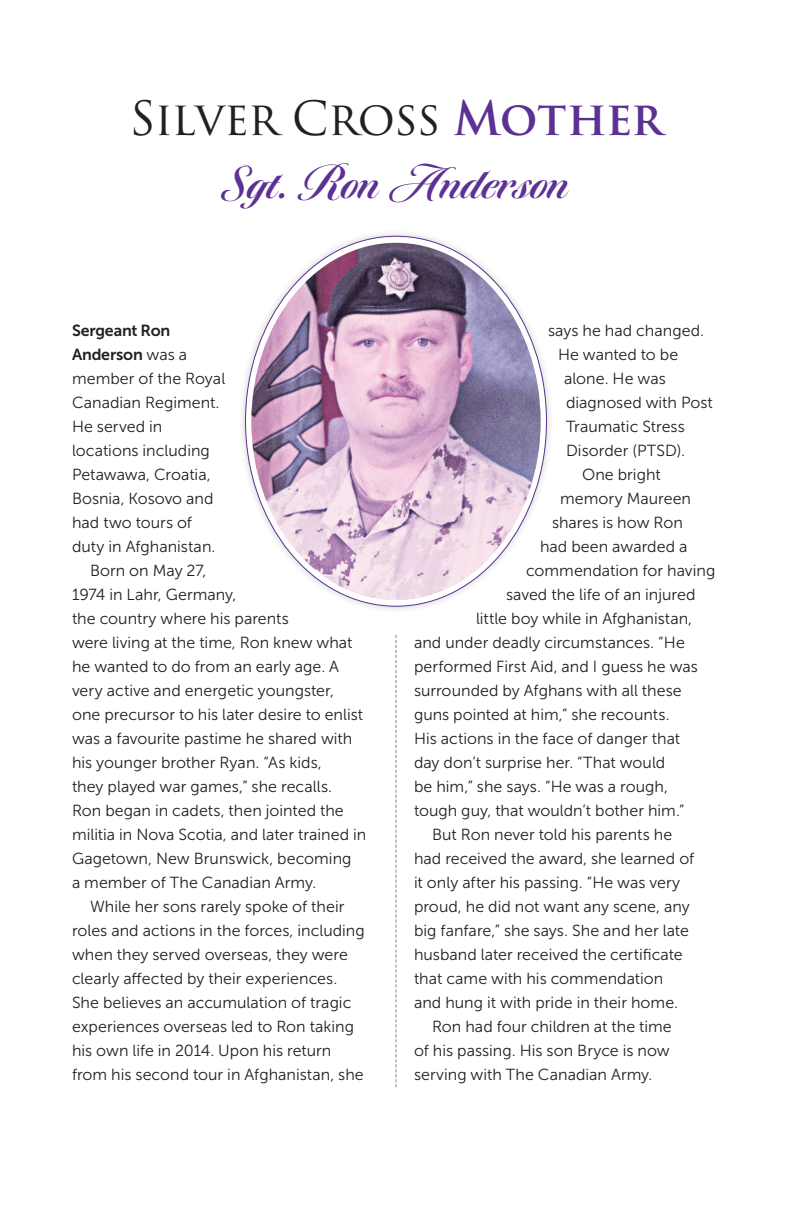
<style>
.page{position:relative;width:792px;height:1224px;background:#fff}
.page>*{position:absolute;margin:0;border:0;box-sizing:border-box;transform-origin:0 0}
.t1{font:700 48px "Tangier";letter-spacing:.01em;color:#5c3193}
.t2{font:46px "Trajan Pro 3";letter-spacing:-.02em;color:#231f20}
.Normal_text{font:16px/24px "Museo Sans 300";color:#231f20}
.s1{font-weight:600;color:#5c3193}
.s2{font-family:"Museo Sans 700"}
</style>
<div class="page">
<svg style="left:396px;top:635px;width:1px;height:452px"></svg>
<div style="left:237px;top:229px;width:317px;height:385px;background:#231f20;opacity:.2"></div>
<img style="left:251px;top:243px;width:290px;height:357px">
<p class="t2" style="left:129px;top:87px;width:535px">SILVER CROSS <span class="s1">Mother</span></p>
<p class="t1" style="left:224px;top:156px;width:346px">Sgt. Ron Anderson</p>
<p class="Normal_text" style="left:72px;top:319px;width:155px"><span class="s2">Sergeant Ron<br>Anderson</span> was a member of the Royal<br>Canadian Regiment.<br>He served in locations including<br>Petawawa, Croatia,<br>Bosnia, Kosovo and had two tours of duty in Afghanistan.</p>
<p class="Normal_text" style="left:72px;top:559px;width:296px;text-indent:18px">Born on May 27,<br>1974 in Lahr, Germany,<br>the country where his parents<br>were living at the time, Ron knew what he wanted to do from an early age. A very active and energetic youngster, one precursor to his later desire to enlist was a favourite pastime he shared with his younger brother Ryan. “As kids,<br>they played war games,” she recalls.<br>Ron began in cadets, then jointed the militia in Nova Scotia, and later trained in Gagetown, New Brunswick, becoming<br>a member of The Canadian Army.</p>
<p class="Normal_text" style="left:72px;top:895px;width:294px;text-indent:18px">While her sons rarely spoke of their roles and actions in the forces, including when they served overseas, they were clearly affected by their experiences.<br>She believes an accumulation of tragic experiences overseas led to Ron taking his own life in 2014. Upon his return from his second tour in Afghanistan, she</p>
<p class="Normal_text" style="left:548px;top:319px;width:158px">says he had changed.</p>
<p class="Normal_text" style="left:558px;top:343px;width:122px">He wanted to be</p>
<p class="Normal_text" style="left:564px;top:367px;width:103px">alone. He was</p>
<p class="Normal_text" style="left:566px;top:391px;width:148px">diagnosed with Post</p>
<p class="Normal_text" style="left:566px;top:415px;width:120px">Traumatic Stress</p>
<p class="Normal_text" style="left:566px;top:439px;width:120px">Disorder (PTSD).</p>
<p class="Normal_text" style="left:582px;top:463px;width:80px">One bright</p>
<p class="Normal_text" style="left:560px;top:487px;width:133px">memory Maureen</p>
<p class="Normal_text" style="left:552px;top:511px;width:132px">shares is how Ron</p>
<p class="Normal_text" style="left:540px;top:535px;width:149px">had been awarded a</p>
<p class="Normal_text" style="left:526px;top:559px;width:191px">commendation for having</p>
<p class="Normal_text" style="left:506px;top:583px;width:191px">saved the life of an injured</p>
<p class="Normal_text" style="left:476px;top:607px;width:218px">little boy while in Afghanistan,</p>
<p class="Normal_text" style="left:414px;top:631px;width:272px">and under deadly circumstances. “He</p>
<p class="Normal_text" style="left:414px;top:655px;width:285px">performed First Aid, and I guess he was</p>
<p class="Normal_text" style="left:414px;top:679px;width:269px">surrounded by Afghans with all these</p>
<p class="Normal_text" style="left:414px;top:703px;width:257px">guns pointed at him,” she recounts.</p>
<p class="Normal_text" style="left:414px;top:727px;width:268px">His actions in the face of danger that</p>
<p class="Normal_text" style="left:414px;top:751px;width:253px">day don’t surprise her. “That would</p>
<p class="Normal_text" style="left:414px;top:775px;width:255px">be him,” she says. “He was a rough,</p>
<p class="Normal_text" style="left:414px;top:799px;width:272px">tough guy, that wouldn’t bother him.”</p>
<p class="Normal_text" style="left:414px;top:823px;width:282px;text-indent:18px">But Ron never told his parents he had received the award, she learned of it only after his passing. “He was very proud, he did not want any scene, any big fanfare,” she says. She and her late husband later received the certificate that came with his commendation and hung it with pride in their home.</p>
<p class="Normal_text" style="left:414px;top:1015px;width:259px;text-indent:18px">Ron had four children at the time of his passing. His son Bryce is now serving with The Canadian Army.</p>
</div>
